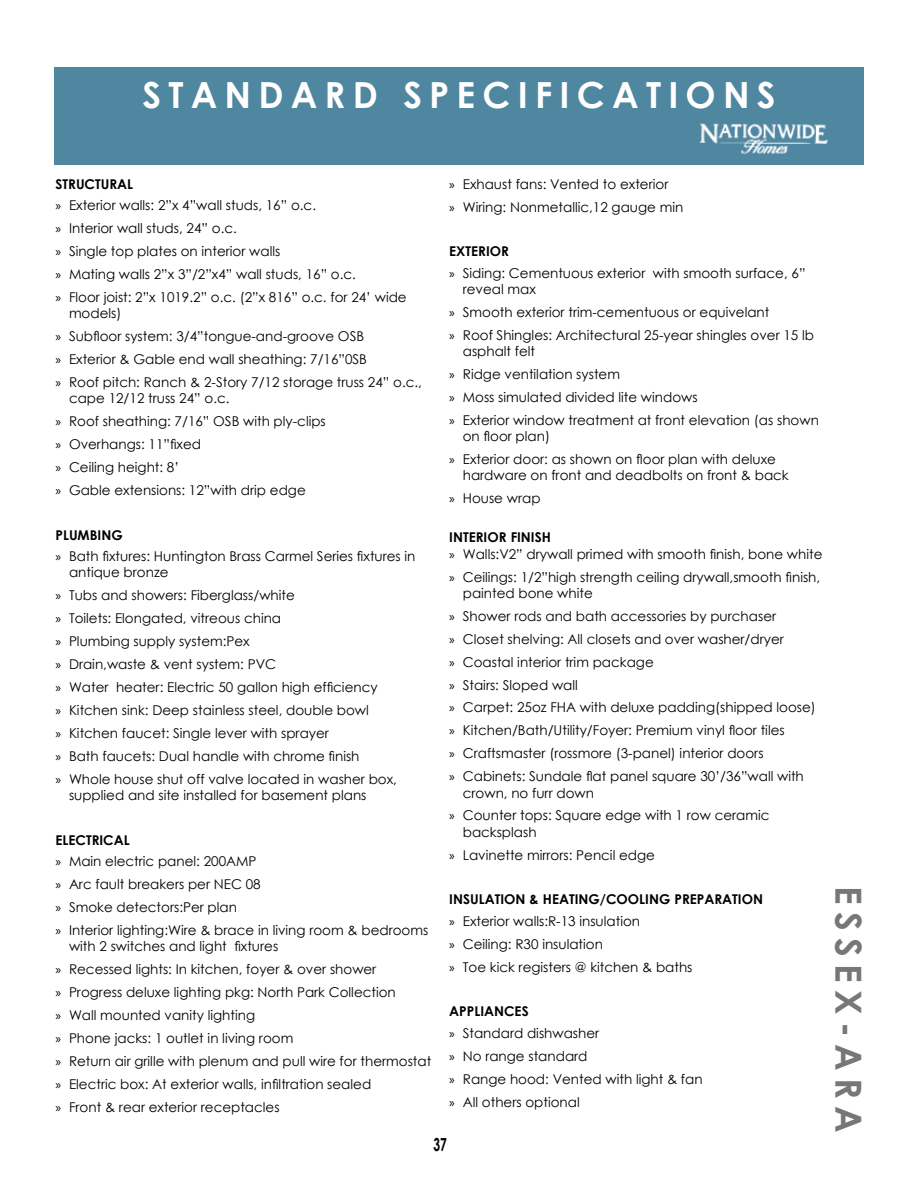
<style>
.page{position:relative;width:918px;height:1188px;background:#fff}
.page>*{position:absolute;margin:0;border:0;box-sizing:border-box;transform-origin:0 0}
.t1{font:700 36px "Century Gothic";letter-spacing:.2em;color:#fff}
.t2{font:700 36px "Century Gothic";color:#77777a}
.t3{font:700 18px "Century Gothic";color:#000;scale:.67 1}
.t4{font:13.5px/23px "Century Gothic";color:#000}
.t5{font:700 13.5px "Century Gothic";color:#000}
.s1{font-weight:700}
.s2{font-family:"Myriad Pro"}
</style>
<div class="page">
<div style="left:54px;top:68px;width:810px;height:97px;background:#4f86a0"></div>
<img style="left:699px;top:123px;width:129px;height:31px">
<h1 class="t1" style="left:142px;top:68px;width:632px">STANDARD SPECIFICATIONS</h1>
<p class="t4" style="left:56px;top:173px;width:262px;line-height:21.6px"><span class="s1">STRUCTURAL<br></span><span class="s2">»</span> Exterior walls: 2”x 4”wall studs, 16” o.c.</p>
<p class="t4" style="left:56px;top:217px;width:353px"><span class="s2">»</span> Interior wall studs, 24” o.c.<br><span class="s2">»</span> Single top plates on interior walls<br><span class="s2">»</span> Mating walls 2”x 3”/2”x4” wall studs, 16” o.c.<br><span class="s2">»</span> Floor joist: 2”x 1019.2” o.c. (2”x 816” o.c. for 24’ wide</p>
<p class="t4" style="left:56px;top:302px;width:368px;text-indent:14px">models)<br><span class="s2">»</span> Subfloor system: 3/4”tongue-and-groove OSB<br><span class="s2">»</span> Exterior &amp; Gable end wall sheathing: 7/16”0SB<br><span class="s2">»</span> Roof pitch: Ranch &amp; 2-Story 7/12 storage truss 24” o.c.,</p>
<p class="t4" style="left:56px;top:387px;width:272px;text-indent:14px">cape 12/12 truss 24” o.c.<br><span class="s2">»</span> Roof sheathing: 7/16” OSB with ply-clips <span class="s2">»</span> Overhangs: 11”fixed<br><span class="s2">»</span> Ceiling height: 8’<br><span class="s2">»</span> Gable extensions: 12”with drip edge</p>
<p class="t4" style="left:56px;top:524px;width:362px;line-height:21.6px"><span class="s1">PLUMBING<br></span><span class="s2">»</span> Bath fixtures: Huntington Brass Carmel Series fixtures in</p>
<p class="t4" style="left:56px;top:561px;width:343px;text-indent:14px">antique bronze<br><span class="s2">»</span> Tubs and showers: Fiberglass/white<br><span class="s2">»</span> Toilets: Elongated, vitreous china<br><span class="s2">»</span> Plumbing supply system:Pex<br><span class="s2">»</span> Drain,waste &amp; vent system: PVC<br><span class="s2">»</span> Water heater: Electric 50 gallon high efficiency<br><span class="s2">»</span> Kitchen sink: Deep stainless steel, double bowl<br><span class="s2">»</span> Kitchen faucet: Single lever with sprayer<br><span class="s2">»</span> Bath faucets: Dual handle with chrome finish<br><span class="s2">»</span> Whole house shut off valve located in washer box,</p>
<p class="t4" style="left:69px;top:784px;width:299px">supplied and site installed for basement plans</p>
<p class="t5" style="left:56px;top:830px;width:22px">ELECTRICA</p>
<p class="t4" style="left:56px;top:829px;width:203px;line-height:21.6px;text-indent:68px"><span class="s1">L<br></span><span class="s2">»</span> Main electric panel: 200AMP</p>
<p class="t4" style="left:56px;top:873px;width:374px"><span class="s2">»</span> Arc fault breakers per NEC 08<br><span class="s2">»</span> Smoke detectors:Per plan<br><span class="s2">»</span> Interior lighting:Wire &amp; brace in living room &amp; bedrooms</p>
<p class="t4" style="left:56px;top:935px;width:377px;text-indent:14px">with 2 switches and light fixtures<br><span class="s2">»</span> Recessed lights: In kitchen, foyer &amp; over shower<br><span class="s2">»</span> Progress deluxe lighting pkg: North Park Collection<br><span class="s2">»</span> Wall mounted vanity lighting<br><span class="s2">»</span> Phone jacks: 1 outlet in living room<br><span class="s2">»</span> Return air grille with plenum and pull wire for thermostat <span class="s2">»</span> Electric box: At exterior walls, infiltration sealed<br><span class="s2">»</span> Front &amp; rear exterior receptacles</p>
<p class="t4" style="left:449px;top:172px;width:236px"><span class="s2">»</span> Exhaust fans: Vented to exterior<br><span class="s2">»</span> Wiring: Nonmetallic,12 gauge min</p>
<p class="t4" style="left:449px;top:240px;width:358px;line-height:21.6px"><span class="s1">EXTERIOR<br></span><span class="s2">»</span> Siding: Cementuous exterior with smooth surface, 6”</p>
<p class="t4" style="left:449px;top:277px;width:366px;text-indent:14px">reveal max<br><span class="s2">»</span> Smooth exterior trim-cementuous or equivelant<br><span class="s2">»</span> Roof Shingles: Architectural 25-year shingles over 15 lb</p>
<p class="t4" style="left:449px;top:339px;width:371px;text-indent:14px">asphalt felt<br><span class="s2">»</span> Ridge ventilation system<br><span class="s2">»</span> Moss simulated divided lite windows<br><span class="s2">»</span> Exterior window treatment at front elevation (as shown</p>
<p class="t4" style="left:449px;top:425px;width:328px;text-indent:14px">on floor plan)<br><span class="s2">»</span> Exterior door: as shown on floor plan with deluxe</p>
<p class="t4" style="left:449px;top:464px;width:341px;text-indent:14px">hardware on front and deadbolts on front &amp; back <span class="s2">»</span> House wrap</p>
<p class="t5" style="left:449px;top:527px;width:8px">INTERIOR</p>
<p class="t5" style="left:511px;top:527px;width:7px">FINI</p>
<p class="t4" style="left:449px;top:529px;width:375px;line-height:16.2px;text-indent:85px"><span class="s1">SH<br></span><span class="s2">»</span> Walls:V2” drywall primed with smooth finish, bone white</p>
<p class="t4" style="left:463px;top:568px;width:359px;line-height:16.2px;text-indent:-14px"><span class="s2">»</span> Ceilings: 1/2”high strength ceiling drywall,smooth finish, painted bone white</p>
<p class="t4" style="left:449px;top:604px;width:368px"><span class="s2">»</span> Shower rods and bath accessories by purchaser<br><span class="s2">»</span> Closet shelving: All closets and over washer/dryer<br><span class="s2">»</span> Coastal interior trim package<br><span class="s2">»</span> Stairs: Sloped wall<br><span class="s2">»</span> Carpet: 25oz FHA with deluxe padding(shipped loose) <span class="s2">»</span> Kitchen/Bath/Utility/Foyer: Premium vinyl floor tiles<br><span class="s2">»</span> Craftsmaster (rossmore (3-panel) interior doors<br><span class="s2">»</span> Cabinets: Sundale flat panel square 30’/36”wall with</p>
<p class="t4" style="left:449px;top:781px;width:322px;text-indent:14px">crown, no furr down<br><span class="s2">»</span> Counter tops: Square edge with 1 row ceramic</p>
<p class="t4" style="left:449px;top:820px;width:207px;text-indent:14px">backsplash<br><span class="s2">»</span> Lavinette mirrors: Pencil edge</p>
<p class="t5" style="left:449px;top:889px;width:45px">INSULATION</p>
<p class="t5" style="left:530px;top:889px;width:31px">&amp; HEATIN</p>
<p class="t5" style="left:589px;top:889px;width:30px">G/COO</p>
<p class="t4" style="left:449px;top:888px;width:235px;line-height:21.6px;text-indent:190px"><span class="s1">LING PREPARATION </span><span class="s2">»</span> Exterior walls:R-13 insulation</p>
<p class="t4" style="left:449px;top:932px;width:245px"><span class="s2">»</span> Ceiling: R30 insulation<br><span class="s2">»</span> Toe kick registers @ kitchen &amp; baths</p>
<p class="t5" style="left:449px;top:1001px;width:10px">APP</p>
<p class="t5" style="left:474px;top:1001px;width:15px">LIANCE</p>
<p class="t4" style="left:449px;top:1000px;width:151px;line-height:21.6px;text-align:center"><span class="s1">S<br></span><span class="s2">»</span> Standard dishwasher</p>
<p class="t4" style="left:449px;top:1044px;width:255px"><span class="s2">»</span> No range standard<br><span class="s2">»</span> Range hood: Vented with light &amp; fan <span class="s2">»</span> All others optional</p>
<h2 class="t3" style="left:434px;top:1131px;width:22px">37</h2>
<h1 class="t2" style="left:876px;top:886px;width:246px;rotate:90deg">ESS EX-ARA</h1>
</div>
